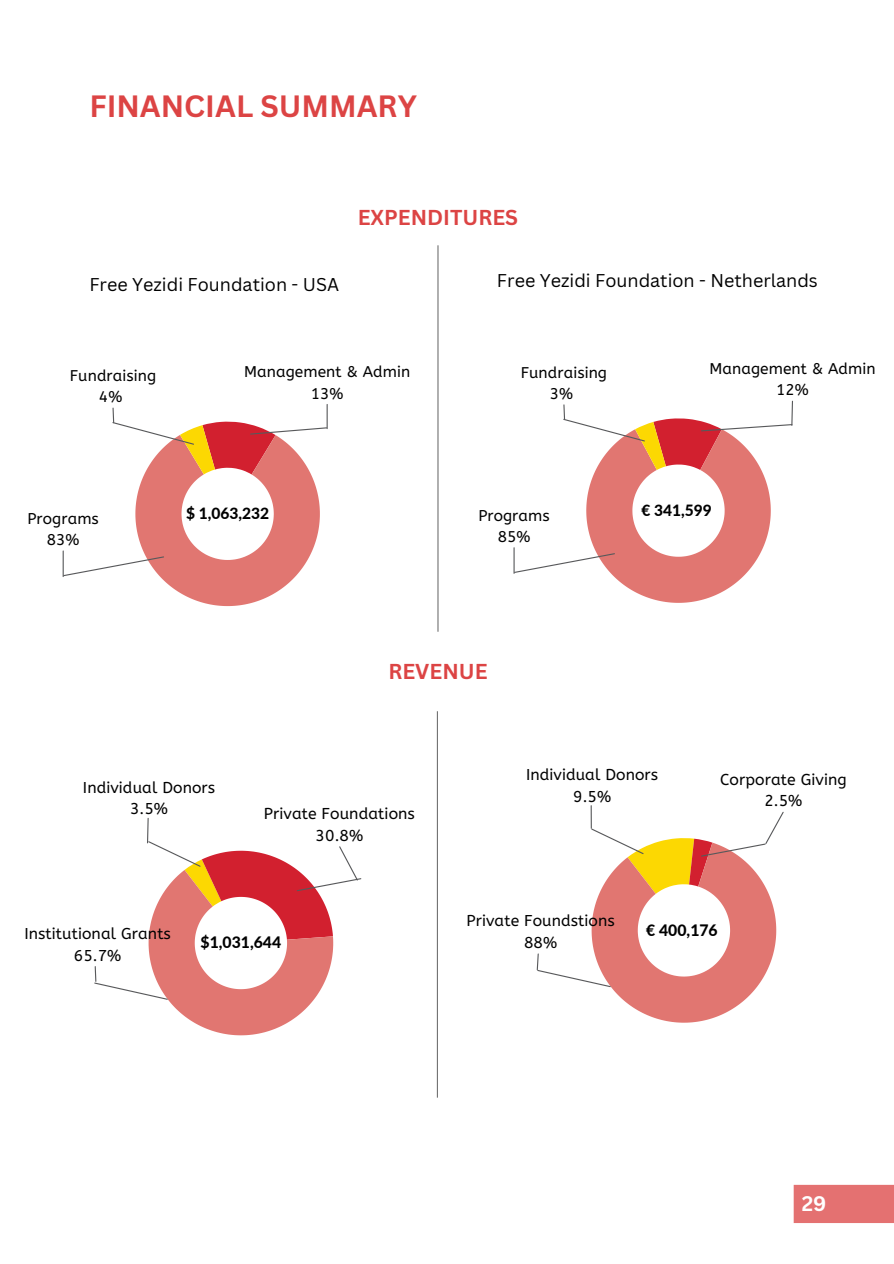
<style>
.page{position:relative;width:894px;height:1264px;background:#fff}
.page>*{position:absolute;margin:0;border:0;box-sizing:border-box;transform-origin:0 0}
.t1{font:700 30px "Canva Sans";color:#dc4444}
.t2{font:700 21px "Canva Sans";color:#dc4444}
.t3{font:700 20.55px "Canva Sans";color:#fff}
.t4{font:18px "Canva Sans";color:#000}
.t5{font:15.75px "A Bee Zee";letter-spacing:.005em;color:#020202}
.t6{font:800 15.75px "Lato";color:#000}
.t7{font:15.6px "A Bee Zee";letter-spacing:.005em;color:#020202}
.t8{font:800 15.6px "Lato";color:#000}
</style>
<div class="page">
<svg style="left:135px;top:483px;width:185px;height:124px;fill:#e17671"></svg>
<svg style="left:586px;top:478px;width:185px;height:125px;fill:#e17671"></svg>
<svg style="left:62px;top:551px;width:103px;height:26px"></svg>
<svg style="left:513px;top:547px;width:102px;height:26px"></svg>
<svg style="left:112px;top:404px;width:216px;height:79px"></svg>
<svg style="left:563px;top:400px;width:230px;height:78px"></svg>
<svg style="left:168px;top:1000px;width:146px;height:36px;fill:#e17671"></svg>
<svg style="left:591px;top:904px;width:186px;height:119px;fill:#e17671"></svg>
<svg style="left:590px;top:805px;width:194px;height:99px"></svg>
<svg style="left:94px;top:817px;width:268px;height:183px"></svg>
<svg style="left:536px;top:952px;width:75px;height:35px"></svg>
<hr style="left:437px;top:245px;width:1px;height:386px;background:#737373">
<hr style="left:436px;top:711px;width:2px;height:386px;background:#737373">
<div style="left:793px;top:1184px;width:100px;height:39px;background:#e47171"></div>
<p class="t1" style="left:89px;top:85px;width:329px">FINANCIAL SUMMARY</p>
<p class="t2" style="left:357px;top:203px;width:162px">EXPENDITURES</p>
<p class="t4" style="left:89px;top:271px;width:251px">Free Yezidi Foundation - USA</p>
<h4 class="t4" style="left:497px;top:268px;width:322px">Free Yezidi Foundation - Netherlands</h4>
<h2 class="t7" style="left:70px;top:366px;width:88px">Fundraising</h2>
<h3 class="t7" style="left:99px;top:388px;width:25px">4%</h3>
<p class="t7" style="left:244px;top:363px;width:168px">Management &amp; Admin</p>
<p class="t7" style="left:310px;top:384px;width:34px">13%</p>
<h3 class="t7" style="left:520px;top:363px;width:88px">Fundraising</h3>
<p class="t7" style="left:549px;top:385px;width:25px">3%</p>
<p class="t7" style="left:709px;top:360px;width:168px">Management &amp; Admin</p>
<p class="t7" style="left:775px;top:381px;width:34px">12%</p>
<p class="t7" style="left:27px;top:509px;width:73px">Programs</p>
<p class="t7" style="left:47px;top:531px;width:34px">83%</p>
<p class="t8" style="left:186px;top:504px;width:85px">$ 1,063,232</p>
<p class="t8" style="left:641px;top:500px;width:72px">€ 341,599</p>
<p class="t7" style="left:478px;top:506px;width:73px">Programs</p>
<p class="t7" style="left:497px;top:527px;width:34px">85%</p>
<p class="t2" style="left:388px;top:656px;width:101px">REVENUE</p>
<p class="t5" style="left:83px;top:778px;width:134px">Individual Donors</p>
<h4 class="t5" style="left:130px;top:799px;width:39px">3.5%</h4>
<p class="t5" style="left:264px;top:804px;width:153px">Private Foundations</p>
<p class="t5" style="left:315px;top:826px;width:49px">30.8%</p>
<p class="t5" style="left:24px;top:924px;width:148px">Institutional Grants</p>
<h4 class="t5" style="left:74px;top:946px;width:49px">65.7%</h4>
<p class="t6" style="left:200px;top:932px;width:82px">$1,031,644</p>
<p class="t5" style="left:526px;top:765px;width:134px">Individual Donors</p>
<p class="t5" style="left:573px;top:787px;width:39px">9.5%</p>
<p class="t5" style="left:719px;top:770px;width:128px">Corporate Giving</p>
<h2 class="t5" style="left:764px;top:792px;width:40px">2.5%</h2>
<h4 class="t5" style="left:466px;top:911px;width:150px">Private Foundstions</h4>
<p class="t5" style="left:524px;top:933px;width:35px">88%</p>
<p class="t6" style="left:646px;top:920px;width:73px">€ 400,176</p>
<p class="t3" style="left:801px;top:1189px;width:26px">29</p>
</div>
